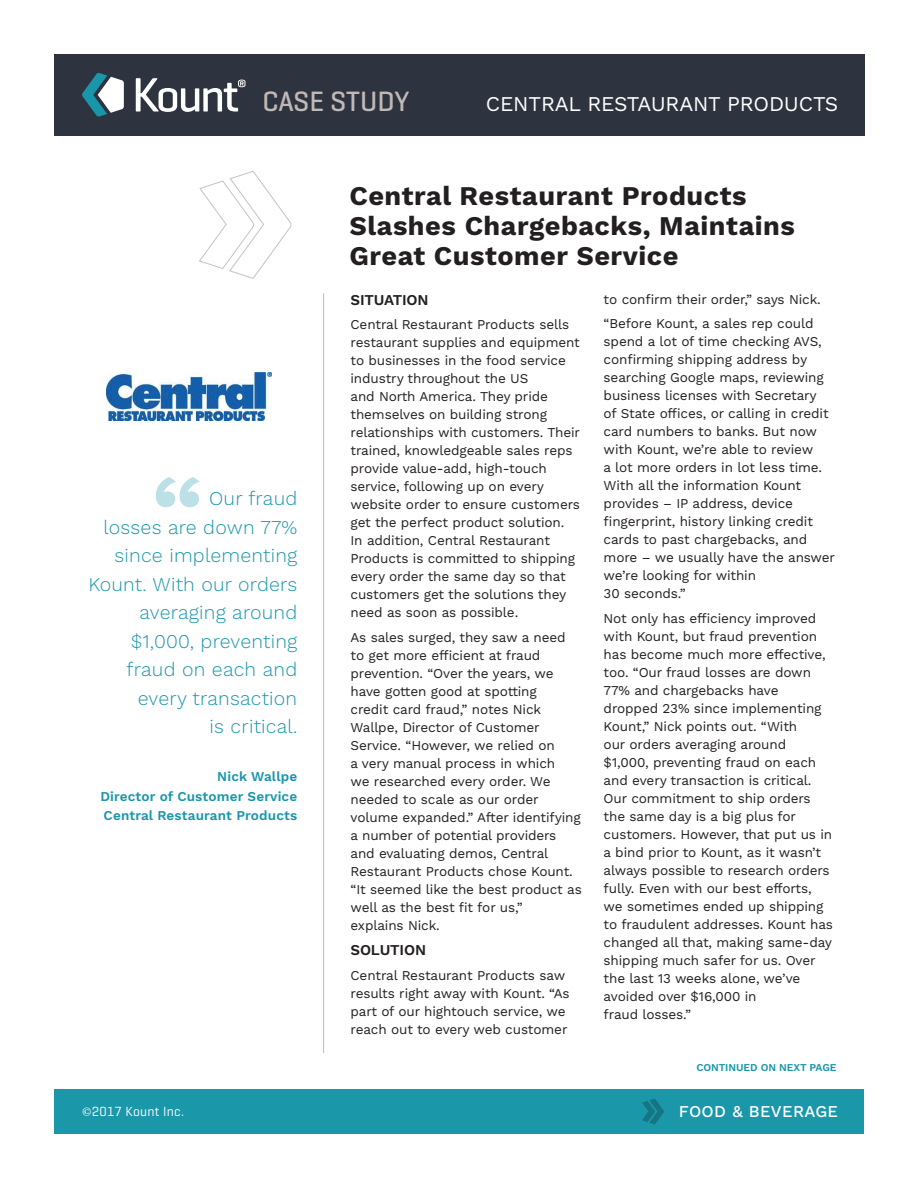
<style>
.page{position:relative;width:918px;height:1188px;background:#fff}
.page>*{position:absolute;margin:0;border:0;box-sizing:border-box;transform-origin:0 0}
.t1{font:500 28.5px "Geogrotesque";color:#c1b9b5}
.t2{font:700 27px/30px "Work Sans";letter-spacing:.02em;color:#231f20}
.t3{font:21px "Work Sans";letter-spacing:-.01em;color:#fff}
.t4{font:300 19.5px/28.5px "Work Sans";letter-spacing:.01em;color:#1996aa;text-align:right}
.t5{font:500 16.5px "Work Sans";letter-spacing:.02em;color:#fff}
.t6{font:600 15px "Work Sans";letter-spacing:-.01em;color:#231f20}
.t7{font:13.5px/18px "Work Sans";letter-spacing:-.01em;color:#231f20}
.t8{font:600 13.5px/19.5px "Work Sans";letter-spacing:.01em;color:#1996aa;text-align:justify}
.t9{font:13.5px "Geogrotesque";letter-spacing:.02em;color:#fff}
.t10{font:600 10.5px "Work Sans";letter-spacing:-.01em;color:#1996aa}
.s1{font-family:"Minion Pro"}
</style>
<div class="page">
<div style="left:54px;top:1089px;width:810px;height:45px;background:#1b97aa"></div>
<div style="left:54px;top:54px;width:811px;height:81px;background:#2d333f"></div>
<svg style="left:82px;top:73px;width:42px;height:44px"></svg>
<svg style="left:136px;top:78px;width:110px;height:34px"></svg>
<svg style="left:642px;top:1099px;width:22px;height:25px"></svg>
<img style="left:107px;top:373px;width:164px;height:47px">
<svg style="left:199px;top:171px;width:92px;height:108px"></svg>
<svg style="left:156px;top:477px;width:44px;height:30px"></svg>
<hr style="left:323px;top:293px;width:1px;height:760px;background:#c1b9b5">
<h1 class="t1" style="left:263px;top:83px;width:148px">CASE STUDY</h1>
<h3 class="t3" style="left:486px;top:91px;width:354px">CENTRAL RESTAURANT PRODUCTS</h3>
<h3 class="t4" style="left:88px;top:485px;width:210px">Our fraud<br>losses are down 77% since implementing<br>Kount. With our orders averaging around $1,000, preventing fraud on each and every transaction<br>is critical.</h3>
<p class="t8" style="left:100px;top:768px;width:198px;text-indent:117px">Nick Wallpe Director of Customer Service Central Restaurant Products</p>
<h2 class="t2" style="left:349px;top:182px;width:447px">Central Restaurant Products<br>Slashes Chargebacks, Maintains<br>Great Customer Service</h2>
<p class="t6" style="left:351px;top:291px;width:80px">SITUATION</p>
<p class="t7" style="left:351px;top:316px;width:231px">Central Restaurant Products sells restaurant supplies and equipment to businesses in the food service industry throughout the US<br>and North America. They pride themselves on building strong relationships with customers. Their trained, knowledgeable sales reps provide value-add, high-touch service, following up on every website order to ensure customers get the perfect product solution.<br>In addition, Central Restaurant<br>Products is committed to shipping every order the same day so that customers get the solutions they need as soon as possible.</p>
<p class="t7" style="left:351px;top:629px;width:233px">As sales surged, they saw a need to get more efficient at fraud prevention. “Over the years, we have gotten good at spotting<br>credit card fraud,” notes Nick<br>Wallpe, Director of Customer<br>Service. “However, we relied on<br>a very manual process in which<br>we researched every order. We needed to scale as our order volume expanded.” After identifying a number of potential providers and evaluating demos, Central<br>Restaurant Products chose Kount. “It seemed like the best product as well as the best fit for us,”<br>explains Nick.</p>
<p class="t6" style="left:351px;top:941px;width:77px">SOLUTION</p>
<p class="t7" style="left:351px;top:967px;width:220px">Central Restaurant Products saw results right away with Kount. “As part of our hightouch service, we reach out to every web customer</p>
<p class="t7" style="left:604px;top:287px;width:219px;line-height:24.8px">to confirm their order,” says Nick. “Before Kount, a sales rep could</p>
<p class="t7" style="left:604px;top:333px;width:233px">spend a lot of time checking AVS, confirming shipping address by searching Google maps, reviewing business licenses with Secretary<br>of State offices, or calling in credit card numbers to banks. But now with Kount, we’re able to review<br>a lot more orders in lot less time.<br>With all the information Kount provides – IP address, device fingerprint, history linking credit cards to past chargebacks, and more – we usually have the answer we’re looking for within<br>30 seconds.”</p>
<p class="t7" style="left:604px;top:610px;width:231px">Not only has efficiency improved with Kount, but fraud prevention has become much more effective, too. “Our fraud losses are down<br>77% and chargebacks have dropped 23% since implementing<br>Kount,” Nick points out. “With<br>our orders averaging around $1,000, preventing fraud on each and every transaction is critical.<br>Our commitment to ship orders the same day is a big plus for customers. However, that put us in a bind prior to Kount, as it wasn’t always possible to research orders fully. Even with our best efforts, we sometimes ended up shipping to fraudulent addresses. Kount has changed all that, making same-day shipping much safer for us. Over the last 13 weeks alone, we’ve avoided over $16,000 in<br>fraud losses.”</p>
<p class="t10" style="left:696px;top:1061px;width:142px">CONTINUED ON NEXT PAGE</p>
<p class="t9" style="left:82px;top:1103px;width:103px"><span class="s1">©</span>2017 Kount Inc.</p>
<p class="t5" style="left:679px;top:1101px;width:161px">FOOD &amp; BEVERAGE</p>
</div>
